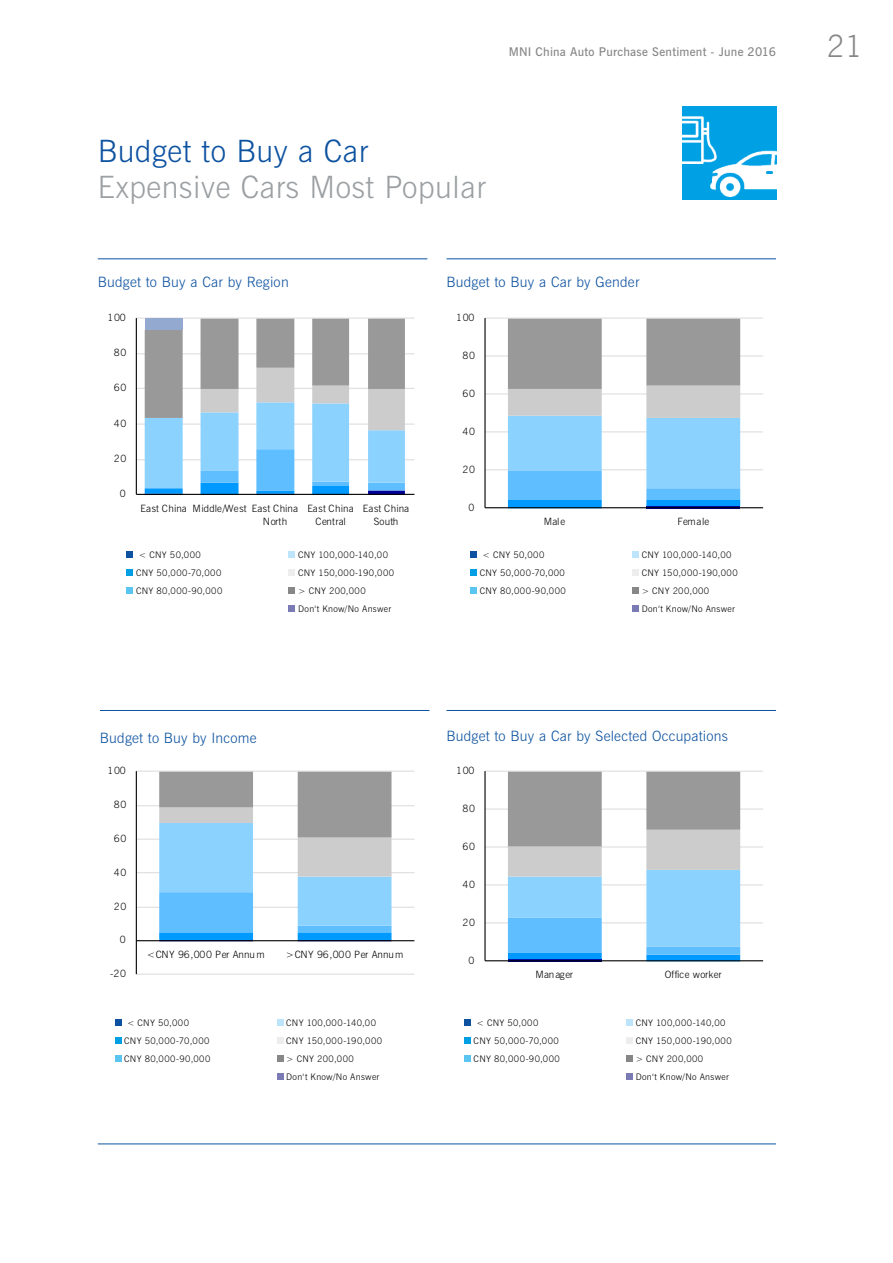
<style>
.page{position:relative;width:893px;height:1263px;background:#fff}
.page>*{position:absolute;margin:0;border:0;box-sizing:border-box;transform-origin:0 0}
.t1{font:30.75px "News Gothic Lt BT";letter-spacing:.02em;color:#9ca0a3}
.t2{font:30.75px "News Gothic Lt BT";letter-spacing:.02em;color:#0d52a0}
.t3{font:30.75px "News Gothic Lt BT";color:#878787}
.t4{font:14.25px "News Gothic Lt BT";letter-spacing:.02em;color:#0d52a0}
.t5{font:12px "News Gothic Dm BT";letter-spacing:.02em;color:#878787}
.t6{font:10.05px/13.4px "News Gothic Lt BT";letter-spacing:.025em;color:#000;text-align:center}
.t7{font:9px/18px "News Gothic Lt BT";letter-spacing:.04em;color:#000}
</style>
<div class="page">
<img style="left:682px;top:106px;width:94px;height:94px">
<hr style="left:485px;top:469px;width:278px;height:1px;background:#dedede">
<hr style="left:485px;top:431px;width:278px;height:1px;background:#dedede">
<hr style="left:485px;top:393px;width:278px;height:1px;background:#dedede">
<hr style="left:485px;top:355px;width:278px;height:2px;background:#dedede">
<hr style="left:485px;top:318px;width:278px;height:1px;background:#dedede">
<svg style="left:508px;top:319px;width:232px;height:188px"></svg>
<hr style="left:484px;top:318px;width:2px;height:190px;background:#000">
<hr style="left:485px;top:507px;width:278px;height:1px;background:#000">
<hr style="left:446px;top:259px;width:330px;height:1px;background:#0d52a0">
<hr style="left:485px;top:922px;width:278px;height:1px;background:#dedede">
<hr style="left:485px;top:884px;width:278px;height:1px;background:#dedede">
<hr style="left:485px;top:846px;width:278px;height:1px;background:#dedede">
<hr style="left:485px;top:808px;width:278px;height:2px;background:#dedede">
<hr style="left:485px;top:770px;width:278px;height:2px;background:#dedede">
<svg style="left:508px;top:772px;width:232px;height:188px"></svg>
<hr style="left:484px;top:771px;width:2px;height:190px;background:#000">
<hr style="left:485px;top:960px;width:278px;height:1px;background:#000">
<hr style="left:446px;top:710px;width:330px;height:1px;background:#0d52a0">
<hr style="left:136px;top:459px;width:278px;height:1px;background:#dedede">
<hr style="left:136px;top:423px;width:278px;height:2px;background:#dedede">
<hr style="left:136px;top:388px;width:278px;height:1px;background:#dedede">
<hr style="left:136px;top:353px;width:278px;height:1px;background:#dedede">
<hr style="left:136px;top:318px;width:278px;height:1px;background:#dedede">
<svg style="left:145px;top:319px;width:260px;height:175px"></svg>
<div style="left:145px;top:319px;width:38px;height:11px;background:#93a9cf"></div>
<hr style="left:136px;top:318px;width:1px;height:176px;background:#000">
<hr style="left:136px;top:494px;width:278px;height:1px;background:#000">
<hr style="left:98px;top:259px;width:329px;height:1px;background:#0d52a0">
<hr style="left:136px;top:974px;width:278px;height:1px;background:#dedede">
<hr style="left:136px;top:907px;width:278px;height:1px;background:#dedede">
<hr style="left:136px;top:872px;width:278px;height:1px;background:#dedede">
<hr style="left:136px;top:839px;width:278px;height:1px;background:#dedede">
<hr style="left:136px;top:805px;width:278px;height:1px;background:#dedede">
<hr style="left:136px;top:770px;width:278px;height:2px;background:#dedede">
<svg style="left:159px;top:772px;width:232px;height:168px"></svg>
<hr style="left:136px;top:771px;width:1px;height:203px;background:#000">
<hr style="left:136px;top:940px;width:278px;height:1px;background:#000">
<hr style="left:100px;top:710px;width:329px;height:1px;background:#0d52a0">
<hr style="left:98px;top:1143px;width:678px;height:1px;background:#0d52a0">
<svg style="left:127px;top:552px;width:6px;height:6px"></svg>
<svg style="left:289px;top:552px;width:6px;height:6px"></svg>
<svg style="left:127px;top:570px;width:6px;height:6px"></svg>
<svg style="left:289px;top:570px;width:6px;height:6px"></svg>
<svg style="left:127px;top:588px;width:6px;height:6px"></svg>
<svg style="left:289px;top:588px;width:6px;height:6px"></svg>
<svg style="left:289px;top:606px;width:6px;height:6px"></svg>
<div style="left:470px;top:552px;width:7px;height:6px;background:#0d52a0"></div>
<div style="left:632px;top:552px;width:7px;height:6px;background:#bce4fa"></div>
<div style="left:470px;top:570px;width:7px;height:6px;background:#009fe3"></div>
<div style="left:632px;top:570px;width:7px;height:6px;background:#ededed"></div>
<div style="left:470px;top:588px;width:7px;height:6px;background:#5bc5f2"></div>
<div style="left:632px;top:588px;width:7px;height:6px;background:#878787"></div>
<div style="left:632px;top:606px;width:7px;height:6px;background:#7a7bb4"></div>
<svg style="left:115px;top:1020px;width:6px;height:6px"></svg>
<svg style="left:277px;top:1020px;width:6px;height:6px"></svg>
<svg style="left:115px;top:1038px;width:6px;height:6px"></svg>
<svg style="left:277px;top:1038px;width:6px;height:6px"></svg>
<svg style="left:115px;top:1056px;width:6px;height:6px"></svg>
<svg style="left:277px;top:1056px;width:6px;height:6px"></svg>
<svg style="left:277px;top:1074px;width:6px;height:6px"></svg>
<div style="left:464px;top:1020px;width:7px;height:6px;background:#0d52a0"></div>
<div style="left:626px;top:1020px;width:7px;height:6px;background:#bce4fa"></div>
<div style="left:464px;top:1038px;width:7px;height:6px;background:#009fe3"></div>
<div style="left:626px;top:1038px;width:7px;height:6px;background:#ededed"></div>
<div style="left:464px;top:1056px;width:7px;height:6px;background:#5bc5f2"></div>
<div style="left:626px;top:1056px;width:7px;height:6px;background:#878787"></div>
<div style="left:626px;top:1074px;width:7px;height:6px;background:#7a7bb4"></div>
<h3 class="t5" style="left:509px;top:44px;width:269px">MNI China Auto Purchase Sentiment - June 2016</h3>
<h1 class="t2" style="left:98px;top:132px;width:272px">Budget to Buy a Car</h1>
<h1 class="t1" style="left:98px;top:168px;width:390px">Expensive Cars Most Popular</h1>
<h2 class="t4" style="left:98px;top:273px;width:192px">Budget to Buy a Car by Region</h2>
<p class="t6" style="left:107px;top:311px;width:20px">100</p>
<p class="t6" style="left:114px;top:346px;width:14px">80</p>
<p class="t6" style="left:114px;top:381px;width:14px">60</p>
<p class="t6" style="left:114px;top:417px;width:14px">40</p>
<p class="t6" style="left:114px;top:452px;width:14px">20</p>
<p class="t6" style="left:120px;top:487px;width:7px">0</p>
<p class="t6" style="left:263px;top:501px;width:37px;text-align:left;text-indent:-122px">East China Middle/West East China<br>North</p>
<p class="t6" style="left:307px;top:501px;width:48px">East China<br>Central</p>
<p class="t6" style="left:363px;top:501px;width:48px">East China<br>South</p>
<p class="t7" style="left:139px;top:546px;width:63px">&lt; CNY 50,000</p>
<p class="t7" style="left:298px;top:546px;width:91px">CNY 100,000-140,00</p>
<p class="t7" style="left:136px;top:564px;width:87px">CNY 50,000-70,000</p>
<p class="t7" style="left:298px;top:564px;width:98px">CNY 150,000-190,000</p>
<p class="t7" style="left:136px;top:582px;width:88px">CNY 80,000-90,000</p>
<p class="t7" style="left:298px;top:582px;width:95px">&gt; CNY 200,000<br>Don‘t Know/No Answer</p>
<h2 class="t4" style="left:446px;top:273px;width:194px">Budget to Buy a Car by Gender</h2>
<p class="t6" style="left:456px;top:311px;width:20px">100</p>
<p class="t6" style="left:462px;top:349px;width:14px">80</p>
<p class="t6" style="left:462px;top:387px;width:14px">60</p>
<p class="t6" style="left:462px;top:425px;width:14px">40</p>
<p class="t6" style="left:462px;top:463px;width:14px">20</p>
<p class="t6" style="left:469px;top:501px;width:7px">0</p>
<p class="t6" style="left:544px;top:515px;width:23px">Male</p>
<p class="t6" style="left:677px;top:515px;width:33px">Female</p>
<p class="t7" style="left:482px;top:546px;width:63px">&lt; CNY 50,000</p>
<p class="t7" style="left:642px;top:546px;width:91px">CNY 100,000-140,00</p>
<p class="t7" style="left:480px;top:564px;width:87px">CNY 50,000-70,000</p>
<p class="t7" style="left:642px;top:564px;width:98px">CNY 150,000-190,000</p>
<p class="t7" style="left:480px;top:582px;width:88px">CNY 80,000-90,000</p>
<p class="t7" style="left:642px;top:582px;width:95px">&gt; CNY 200,000<br>Don‘t Know/No Answer</p>
<h2 class="t4" style="left:100px;top:729px;width:158px">Budget to Buy by Income</h2>
<p class="t6" style="left:107px;top:764px;width:20px">100</p>
<p class="t6" style="left:114px;top:798px;width:14px">80</p>
<p class="t6" style="left:114px;top:831px;width:14px">60</p>
<p class="t6" style="left:114px;top:865px;width:14px">40</p>
<p class="t6" style="left:114px;top:899px;width:14px">20</p>
<p class="t6" style="left:120px;top:933px;width:7px">0</p>
<p class="t6" style="left:110px;top:967px;width:18px">-20</p>
<p class="t6" style="left:147px;top:947px;width:119px">&lt;CNY 96,000 Per Annum</p>
<p class="t6" style="left:286px;top:947px;width:119px">&gt;CNY 96,000 Per Annum</p>
<p class="t7" style="left:127px;top:1014px;width:63px">&lt; CNY 50,000</p>
<p class="t7" style="left:286px;top:1014px;width:91px">CNY 100,000-140,00</p>
<p class="t7" style="left:124px;top:1032px;width:87px">CNY 50,000-70,000</p>
<p class="t7" style="left:286px;top:1032px;width:98px">CNY 150,000-190,000</p>
<p class="t7" style="left:124px;top:1050px;width:88px">CNY 80,000-90,000</p>
<p class="t7" style="left:286px;top:1050px;width:95px">&gt; CNY 200,000<br>Don‘t Know/No Answer</p>
<h2 class="t4" style="left:446px;top:726px;width:283px">Budget to Buy a Car by Selected Occupations</h2>
<p class="t6" style="left:456px;top:764px;width:20px">100</p>
<p class="t6" style="left:462px;top:802px;width:14px">80</p>
<p class="t6" style="left:462px;top:840px;width:14px">60</p>
<p class="t6" style="left:462px;top:878px;width:14px">40</p>
<p class="t6" style="left:462px;top:916px;width:14px">20</p>
<p class="t6" style="left:469px;top:953px;width:7px">0</p>
<p class="t6" style="left:535px;top:968px;width:39px">Manager</p>
<p class="t6" style="left:665px;top:968px;width:58px">Office worker</p>
<p class="t7" style="left:476px;top:1014px;width:63px">&lt; CNY 50,000</p>
<p class="t7" style="left:636px;top:1014px;width:91px">CNY 100,000-140,00</p>
<p class="t7" style="left:474px;top:1032px;width:87px">CNY 50,000-70,000</p>
<p class="t7" style="left:636px;top:1032px;width:98px">CNY 150,000-190,000</p>
<p class="t7" style="left:474px;top:1050px;width:88px">CNY 80,000-90,000</p>
<p class="t7" style="left:636px;top:1050px;width:95px">&gt; CNY 200,000<br>Don‘t Know/No Answer</p>
<h1 class="t3" style="left:826px;top:26px;width:38px">21</h1>
</div>
